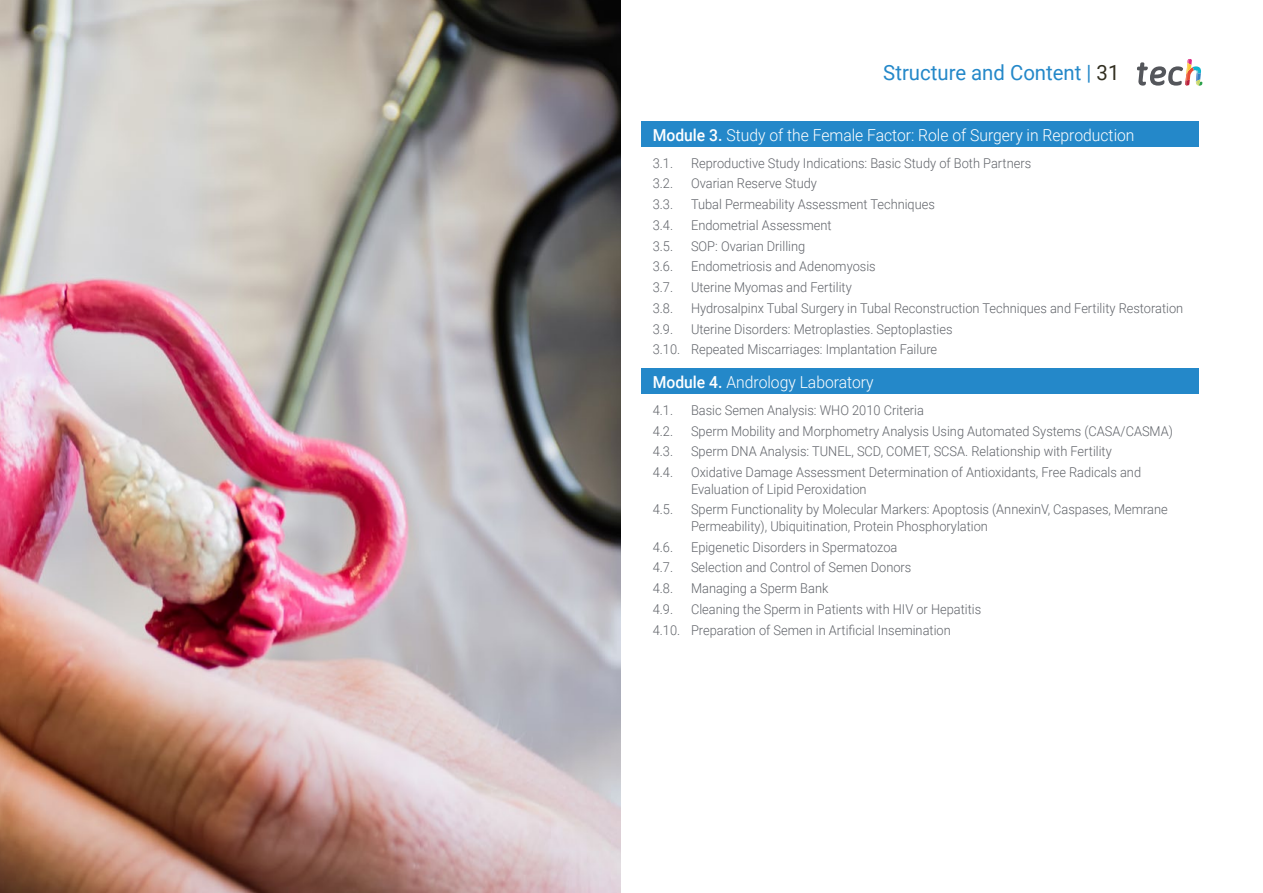
<style>
.page{position:relative;width:1263px;height:893px;background:#fff}
.page>*{position:absolute;margin:0;border:0;box-sizing:border-box;transform-origin:0 0}
.t1{font:21px "Roboto";color:#2488c9}
.t2{font:300 16.5px "Roboto";color:#fff;scale:.95 1}
.t3{font:300 13.5px/20.7px "Roboto";color:#61646a;scale:.95 1}
.s1{color:#312e20}
.s2{font-weight:500}
</style>
<div class="page">
<img style="left:0;top:0;width:621px;height:893px">
<div style="left:642px;top:122px;width:557px;height:25px;background:#2488c9"></div>
<div style="left:642px;top:369px;width:557px;height:25px;background:#2488c9"></div>
<svg style="left:1137px;top:59px;width:65px;height:27px"></svg>
<h1 class="t1" style="left:883px;top:57px;width:238px">Structure and Content | <span class="s1">31</span></h1>
<p class="t2" style="left:653px;top:123px;width:509px"><span class="s2">Module 3.</span> Study of the Female Factor: Role of Surgery in Reproduction</p>
<p class="t3" style="left:653px;top:152px;width:23px">3.1.</p>
<p class="t3" style="left:691px;top:152px;width:359px">Reproductive Study Indications: Basic Study of Both Partners</p>
<p class="t3" style="left:653px;top:173px;width:23px">3.2.</p>
<p class="t3" style="left:691px;top:173px;width:134px">Ovarian Reserve Study</p>
<p class="t3" style="left:653px;top:194px;width:23px">3.3.</p>
<p class="t3" style="left:691px;top:194px;width:258px">Tubal Permeability Assessment Techniques</p>
<p class="t3" style="left:653px;top:214px;width:23px">3.4.</p>
<p class="t3" style="left:691px;top:214px;width:149px">Endometrial Assessment</p>
<p class="t3" style="left:653px;top:235px;width:23px">3.5.</p>
<p class="t3" style="left:691px;top:235px;width:122px">SOP: Ovarian Drilling</p>
<p class="t3" style="left:653px;top:256px;width:23px">3.6.</p>
<p class="t3" style="left:691px;top:256px;width:196px">Endometriosis and Adenomyosis</p>
<p class="t3" style="left:653px;top:277px;width:23px">3.7.</p>
<p class="t3" style="left:691px;top:277px;width:171px">Uterine Myomas and Fertility</p>
<p class="t3" style="left:653px;top:297px;width:23px">3.8.</p>
<p class="t3" style="left:691px;top:297px;width:520px">Hydrosalpinx Tubal Surgery in Tubal Reconstruction Techniques and Fertility Restoration</p>
<p class="t3" style="left:653px;top:318px;width:23px">3.9.</p>
<p class="t3" style="left:653px;top:318px;width:317px;text-indent:38px">Uterine Disorders: Metroplasties. Septoplasties<br>3.10. Repeated Miscarriages: Implantation Failure</p>
<p class="t2" style="left:653px;top:370px;width:234px"><span class="s2">Module 4.</span> Andrology Laboratory</p>
<p class="t3" style="left:653px;top:399px;width:23px">4.1.</p>
<p class="t3" style="left:691px;top:399px;width:247px">Basic Semen Analysis: WHO 2010 Criteria</p>
<p class="t3" style="left:653px;top:420px;width:23px">4.2.</p>
<p class="t3" style="left:691px;top:420px;width:509px">Sperm Mobility and Morphometry Analysis Using Automated Systems (CASA/CASMA)</p>
<p class="t3" style="left:653px;top:441px;width:23px">4.3.</p>
<p class="t3" style="left:691px;top:441px;width:444px">Sperm DNA Analysis: TUNEL, SCD, COMET, SCSA. Relationship with Fertility</p>
<p class="t3" style="left:653px;top:461px;width:23px">4.4.</p>
<p class="t3" style="left:691px;top:463px;width:475px;line-height:16.5px">Oxidative Damage Assessment Determination of Antioxidants, Free Radicals and<br>Evaluation of Lipid Peroxidation</p>
<p class="t3" style="left:653px;top:499px;width:23px">4.5.</p>
<p class="t3" style="left:691px;top:501px;width:503px;line-height:16.5px">Sperm Functionality by Molecular Markers: Apoptosis (AnnexinV, Caspases, Memrane<br>Permeability), Ubiquitination, Protein Phosphorylation</p>
<p class="t3" style="left:653px;top:536px;width:23px">4.6.</p>
<p class="t3" style="left:691px;top:536px;width:219px">Epigenetic Disorders in Spermatozoa</p>
<p class="t3" style="left:653px;top:557px;width:23px">4.7.</p>
<p class="t3" style="left:691px;top:557px;width:233px">Selection and Control of Semen Donors</p>
<p class="t3" style="left:653px;top:577px;width:23px">4.8.</p>
<p class="t3" style="left:691px;top:577px;width:146px">Managing a Sperm Bank</p>
<p class="t3" style="left:653px;top:598px;width:23px">4.9.</p>
<p class="t3" style="left:653px;top:598px;width:347px;text-indent:38px">Cleaning the Sperm in Patients with HIV or Hepatitis<br>4.10. Preparation of Semen in Artificial Insemination</p>
</div>
